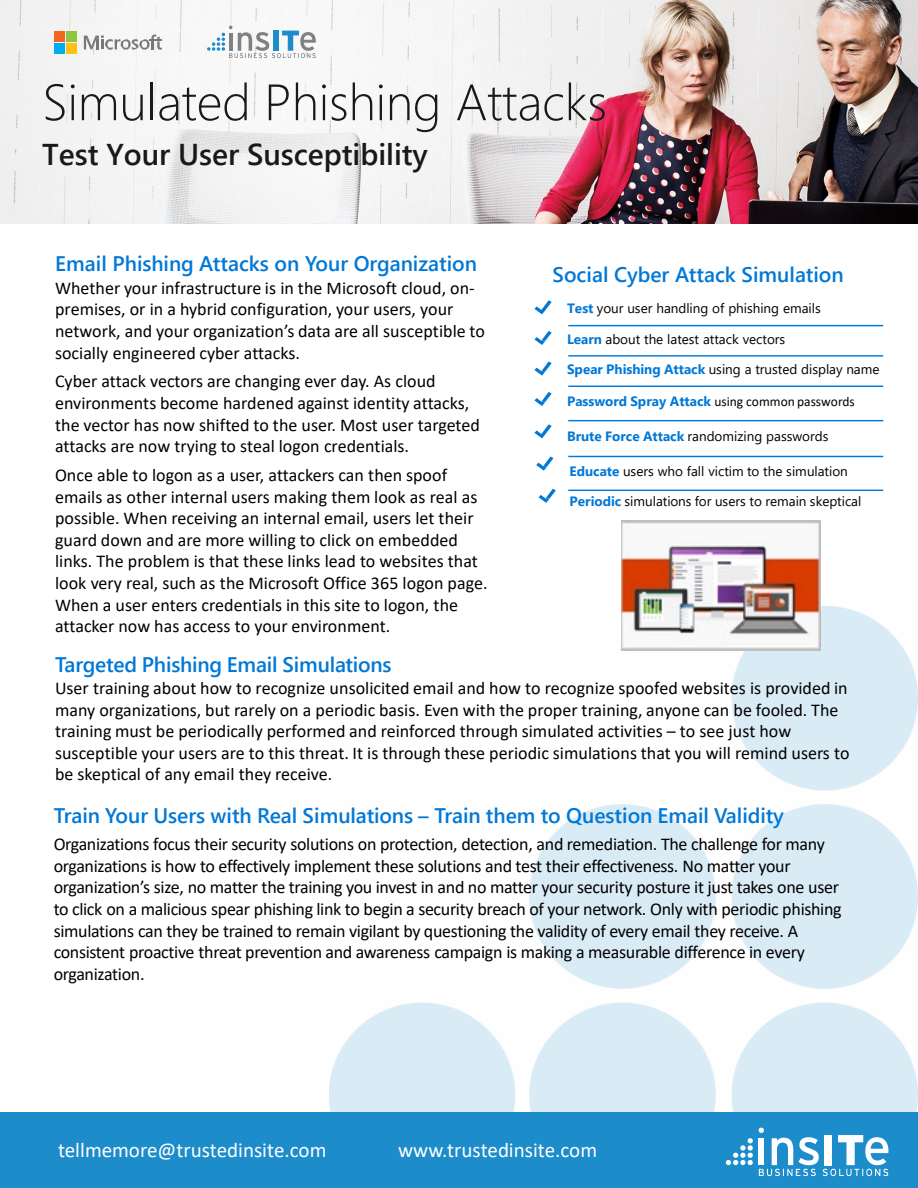
<style>
.page{position:relative;width:918px;height:1188px;background:#fff}
.page>*{position:absolute;margin:0;border:0;box-sizing:border-box;transform-origin:0 0}
.t1{font:300 51px "Segoe UI";letter-spacing:-.005em;color:#191919}
.t2{font:600 30px "Segoe UI";color:#191919}
.t3{font:600 21px "Segoe UI";letter-spacing:-.005em;color:#0078d7}
.t4{font:21px "Calibri";color:#fff}
.t5{font:18px/21.6px "Calibri";letter-spacing:-.005em;color:#000}
.t6{font:13.5px "Segoe UI";color:#000}
.t7{font:13.5px "Calibri";color:#000}
.s1{font-weight:700;color:#0078d7}
.s2{font-family:"Segoe UI";font-weight:700;color:#0078d7}
</style>
<div class="page">
<img style="left:0;top:0;width:918px;height:223px">
<svg style="left:84px;top:35px;width:78px;height:15px"></svg>
<div style="left:54px;top:31px;width:11px;height:11px;background:#f26522"></div>
<div style="left:66px;top:31px;width:11px;height:11px;background:#8dc63f"></div>
<div style="left:54px;top:43px;width:11px;height:11px;background:#00aeef"></div>
<div style="left:66px;top:43px;width:11px;height:11px;background:#ffc20e"></div>
<img style="left:330px;top:607px;width:588px;height:505px">
<svg style="left:534px;top:300px;width:18px;height:14px"></svg>
<hr style="left:568px;top:325px;width:315px;height:1px;background:#0078d7">
<hr style="left:568px;top:355px;width:315px;height:2px;background:#0078d7">
<hr style="left:568px;top:386px;width:315px;height:1px;background:#0078d7">
<svg style="left:534px;top:331px;width:18px;height:14px"></svg>
<svg style="left:534px;top:361px;width:18px;height:15px"></svg>
<svg style="left:534px;top:392px;width:18px;height:14px"></svg>
<svg style="left:534px;top:424px;width:18px;height:14px"></svg>
<hr style="left:568px;top:420px;width:315px;height:1px;background:#0078d7">
<svg style="left:536px;top:456px;width:17px;height:15px"></svg>
<svg style="left:539px;top:489px;width:17px;height:14px"></svg>
<hr style="left:568px;top:456px;width:315px;height:1px;background:#0078d7">
<hr style="left:568px;top:490px;width:315px;height:1px;background:#0078d7">
<img style="left:621px;top:521px;width:200px;height:130px">
<div style="left:0;top:1112px;width:918px;height:76px;background:#1c8cca"></div>
<svg style="left:726px;top:1138px;width:27px;height:27px"></svg>
<svg style="left:759px;top:1128px;width:129px;height:48px"></svg>
<div style="left:825px;top:1135px;width:7px;height:30px;background:#fff"></div>
<svg style="left:207px;top:26px;width:109px;height:32px"></svg>
<div style="left:273px;top:31px;width:5px;height:20px;background:#1c8cca"></div>
<h1 class="t1" style="left:42px;top:54px;width:566px">Simulated Phishing Attacks</h1>
<h1 class="t2" style="left:42px;top:126px;width:387px">Test Your User Susceptibility</h1>
<p class="t3" style="left:55px;top:244px;width:423px">Email Phishing Attacks on Your Organization</p>
<p class="t5" style="left:55px;top:277px;width:431px">Whether your infrastructure is in the Microsoft cloud, on&shy;premises, or in a hybrid configuration, your users, your network, and your organization’s data are all susceptible to socially engineered cyber attacks.</p>
<p class="t5" style="left:55px;top:370px;width:426px">Cyber attack vectors are changing ever day. As cloud environments become hardened against identity attacks, the vector has now shifted to the user. Most user targeted attacks are now trying to steal logon credentials.</p>
<p class="t5" style="left:55px;top:464px;width:434px">Once able to logon as a user, attackers can then spoof emails as other internal users making them look as real as possible. When receiving an internal email, users let their guard down and are more willing to click on embedded links. The problem is that these links lead to websites that look very real, such as the Microsoft Office 365 logon page.<br>When a user enters credentials in this site to logon, the attacker now has access to your environment.</p>
<p class="t3" style="left:55px;top:645px;width:338px">Targeted Phishing Email Simulations</p>
<p class="t3" style="left:552px;top:255px;width:293px">Social Cyber Attack Simulation</p>
<p class="t6" style="left:567px;top:296px;width:255px"><span class="s1">Test</span> your user handling of phishing emails</p>
<p class="t6" style="left:567px;top:326px;width:220px"><span class="s1">Learn</span> about the latest attack vectors</p>
<p class="t6" style="left:567px;top:357px;width:314px"><span class="s1">Spear Phishing Attack</span> using a trusted display name</p>
<p class="t7" style="left:567px;top:392px;width:289px"><span class="s2">Password Spray Attack</span> using common passwords</p>
<p class="t6" style="left:567px;top:424px;width:263px"><span class="s1">Brute Force Attack</span> randomizing passwords</p>
<p class="t6" style="left:570px;top:458px;width:280px"><span class="s1">Educate</span> users who fall victim to the simulation</p>
<p class="t6" style="left:570px;top:488px;width:293px"><span class="s1">Periodic</span> simulations for users to remain skeptical</p>
<p class="t5" style="left:55px;top:677px;width:796px">User training about how to recognize unsolicited email and how to recognize spoofed websites is provided in many organizations, but rarely on a periodic basis. Even with the proper training, anyone can be fooled. The training must be periodically performed and reinforced through simulated activities – to see just how susceptible your users are to this threat. It is through these periodic simulations that you will remind users to be skeptical of any email they receive.</p>
<p class="t3" style="left:54px;top:796px;width:732px">Train Your Users with Real Simulations – Train them to Question Email Validity</p>
<p class="t5" style="left:54px;top:833px;width:790px">Organizations focus their security solutions on protection, detection, and remediation. The challenge for many organizations is how to effectively implement these solutions and test their effectiveness. No matter your organization’s size, no matter the training you invest in and no matter your security posture it just takes one user to click on a malicious spear phishing link to begin a security breach of your network. Only with periodic phishing simulations can they be trained to remain vigilant by questioning the validity of every email they receive. A consistent proactive threat prevention and awareness campaign is making a measurable difference in every organization.</p>
<p class="t4" style="left:58px;top:1135px;width:270px">tellmemore@trustedinsite.com</p>
<p class="t4" style="left:398px;top:1135px;width:201px">www.trustedinsite.com</p>
</div>
